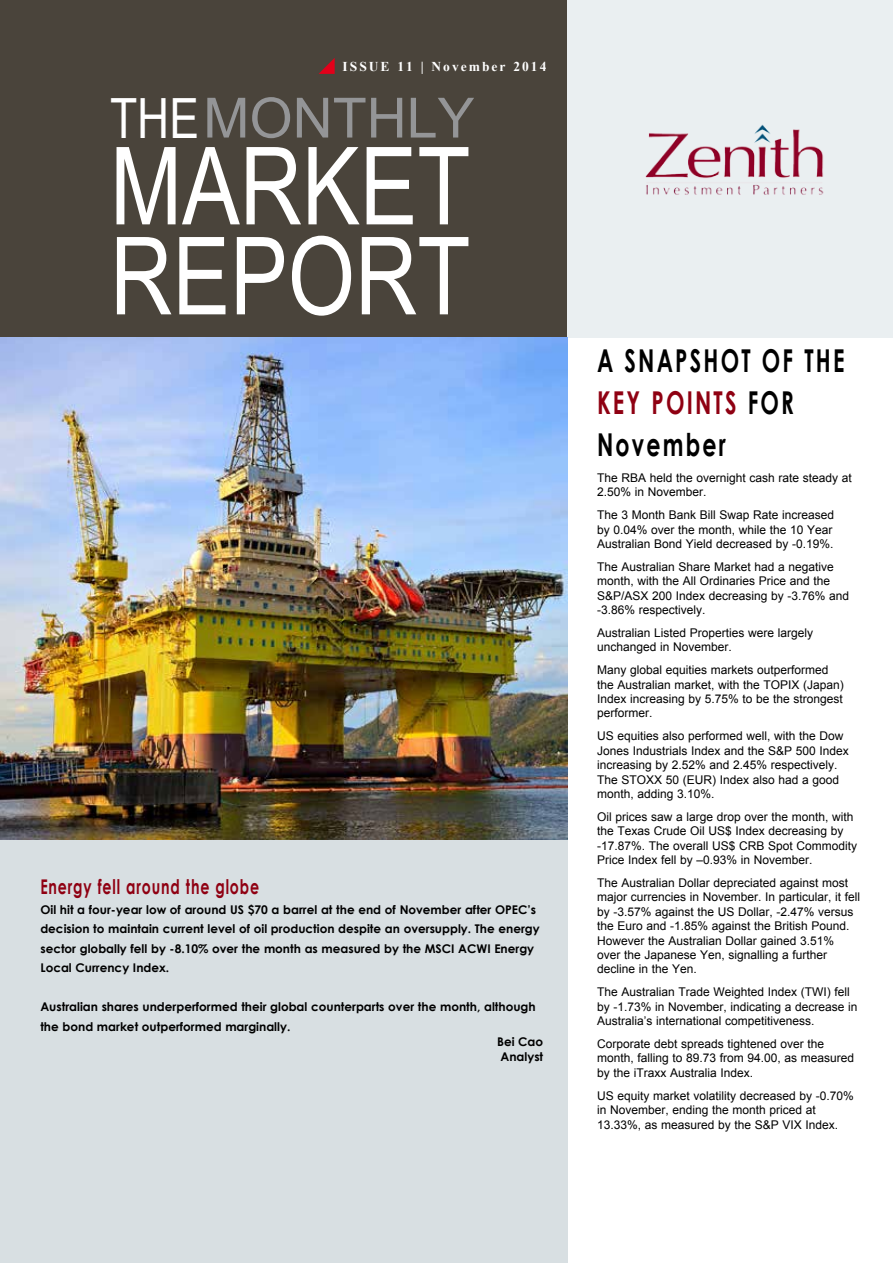
<style>
.page{position:relative;width:893px;height:1263px;background:#fff}
.page>*{position:absolute;margin:0;border:0;box-sizing:border-box;transform-origin:0 0}
.t1{font:108px/90px "Arial";color:#fff;scale:.8 1}
.t2{font:55.5px "Arial";color:#949597}
.t3{font:700 31.5px/42px "Century Gothic";letter-spacing:.1em;color:#000;scale:.7 1}
.t4{font:700 20.25px "Century Gothic";letter-spacing:.06em;color:#8f0012;scale:.7 1}
.t5{font:700 13.5px "Times New Roman";letter-spacing:.15em;color:#fff}
.t6{font:12px/14.4px "Arial";color:#000}
.t7{font:700 12px/19.5px "Century Gothic";color:#000}
.s1{color:#fff}
.s2{color:#8f0012}
</style>
<div class="page">
<div style="left:0;top:821px;width:568px;height:442px;background:#d8dfe2"></div>
<div style="left:567px;top:0;width:326px;height:337px;background:#eaeff1"></div>
<img style="left:645px;top:124px;width:179px;height:71px">
<div style="left:0;top:0;width:567px;height:338px;background:#4a443b"></div>
<svg style="left:319px;top:58px;width:16px;height:16px"></svg>
<img style="left:0;top:338px;width:568px;height:502px">
<p class="t5" style="left:343px;top:57px;width:205px">ISSUE 11 | November 2014</p>
<h2 class="t2" style="left:110px;top:82px;width:366px"><span class="s1">THE</span>MONTHLY</h2>
<h1 class="t1" style="left:110px;top:143px;width:452px">MARKET<br>REPORT</h1>
<h3 class="t4" style="left:40px;top:871px;width:314px">Energy fell around the globe</h3>
<p class="t7" style="left:40px;top:899px;width:501px">Oil hit a four-year low of around US $70 a barrel at the end of November after OPEC’s decision to maintain current level of oil production despite an oversupply. The energy sector globally fell by -8.10% over the month as measured by the MSCI ACWI Energy Local Currency Index.</p>
<p class="t7" style="left:40px;top:996px;width:497px">Australian shares underperformed their global counterparts over the month, although the bond market outperformed marginally.</p>
<p class="t7" style="left:497px;top:1033px;width:48px;line-height:15px">Bei Cao<br>Analyst</p>
<h3 class="t3" style="left:597px;top:338px;width:355px">A SNAPSHOT OF THE<br><span class="s2">KEY POINTS</span> FOR<br>November</h3>
<p class="t6" style="left:597px;top:470px;width:256px">The RBA held the overnight cash rate steady at<br>2.50% in November.</p>
<p class="t6" style="left:597px;top:508px;width:239px">The 3 Month Bank Bill Swap Rate increased by 0.04% over the month, while the 10 Year<br>Australian Bond Yield decreased by -0.19%.</p>
<p class="t6" style="left:597px;top:559px;width:254px">The Australian Share Market had a negative month, with the All Ordinaries Price and the S&amp;P/ASX 200 Index decreasing by -3.76% and -3.86% respectively.</p>
<p class="t6" style="left:597px;top:626px;width:218px">Australian Listed Properties were largely unchanged in November.</p>
<p class="t6" style="left:597px;top:663px;width:248px">Many global equities markets outperformed the Australian market, with the TOPIX (Japan)<br>Index increasing by 5.75% to be the strongest performer.</p>
<p class="t6" style="left:597px;top:729px;width:253px">US equities also performed well, with the Dow Jones Industrials Index and the S&amp;P 500 Index increasing by 2.52% and 2.45% respectively.<br>The STOXX 50 (EUR) Index also had a good month, adding 3.10%.</p>
<p class="t6" style="left:597px;top:810px;width:262px">Oil prices saw a large drop over the month, with the Texas Crude Oil US$ Index decreasing by -17.87%. The overall US$ CRB Spot Commodity Price Index fell by –0.93% in November.</p>
<p class="t6" style="left:597px;top:876px;width:264px">The Australian Dollar depreciated against most major currencies in November. In particular, it fell by -3.57% against the US Dollar, -2.47% versus the Euro and -1.85% against the British Pound.<br>However the Australian Dollar gained 3.51% over the Japanese Yen, signalling a further decline in the Yen.</p>
<p class="t6" style="left:597px;top:985px;width:262px">The Australian Trade Weighted Index (TWI) fell by -1.73% in November, indicating a decrease in<br>Australia’s international competitiveness.</p>
<p class="t6" style="left:597px;top:1037px;width:259px">Corporate debt spreads tightened over the month, falling to 89.73 from 94.00, as measured by the iTraxx Australia Index.</p>
<p class="t6" style="left:597px;top:1088px;width:258px">US equity market volatility decreased by -0.70% in November, ending the month priced at<br>13.33%, as measured by the S&amp;P VIX Index.</p>
</div>
